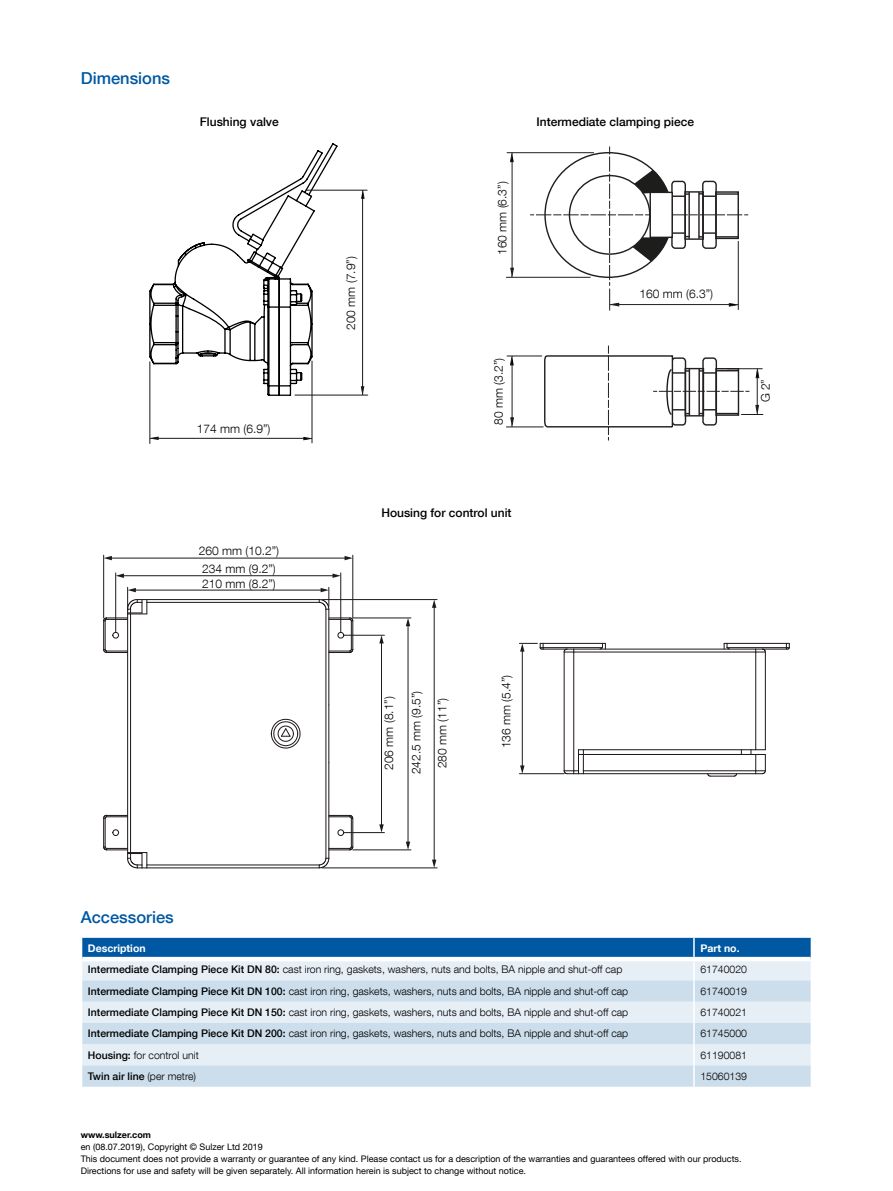
<style>
.page{position:relative;width:893px;height:1191px;background:#fff}
.page>*{position:absolute;margin:0;border:0;box-sizing:border-box;transform-origin:0 0}
.t1{font:500 16.5px "Helvetica Neue LT Com";color:#0058a2}
.t2{font:300 12px/17.2px "Helvetica Neue LT Com";color:#000}
.t3{font:500 12px "Helvetica Neue LT Com";color:#000}
.t4{font:300 10.5px "Helvetica Neue LT Com";color:#000}
.t5{font:500 10.5px "Helvetica Neue LT Com";color:#000}
.t6{font:700 10.5px "Helvetica Neue LT Com";color:#fff}
.t7{font:9px/12px "Helvetica Neue LT Com";color:#000}
.t8{font:700 9px "Helvetica Neue LT Com";color:#000}
.s1{font-weight:500}
.s2{font-weight:300}
</style>
<div class="page">
<svg style="left:270px;top:718px;width:31px;height:31px"></svg>
<hr style="left:147px;top:864px;width:172px;height:1px;background:#1f191a">
<hr style="left:147px;top:867px;width:172px;height:1px;background:#1f191a">
<hr style="left:147px;top:599px;width:172px;height:1px;background:#1f191a">
<hr style="left:147px;top:602px;width:172px;height:1px;background:#1f191a">
<svg style="left:318px;top:857px;width:12px;height:11px"></svg>
<hr style="left:325px;top:609px;width:1px;height:249px;background:#1f191a">
<hr style="left:130px;top:614px;width:1px;height:238px;background:#1f191a">
<hr style="left:328px;top:609px;width:1px;height:96px;background:#1f191a">
<hr style="left:328px;top:705px;width:1px;height:57px;background:#1f191a">
<hr style="left:328px;top:762px;width:1px;height:96px;background:#1f191a">
<hr style="left:127px;top:614px;width:1px;height:238px;background:#1f191a">
<svg style="left:103px;top:814px;width:44px;height:55px"></svg>
<svg style="left:329px;top:814px;width:25px;height:37px"></svg>
<svg style="left:329px;top:617px;width:25px;height:36px"></svg>
<hr style="left:574px;top:648px;width:182px;height:1px;background:#1f191a">
<hr style="left:574px;top:651px;width:182px;height:1px;background:#1f191a">
<hr style="left:755px;top:652px;width:1px;height:97px;background:#1f191a">
<hr style="left:765px;top:652px;width:1px;height:97px;background:#1f191a">
<hr style="left:573px;top:652px;width:1px;height:119px;background:#1f191a">
<hr style="left:578px;top:749px;width:178px;height:1px;background:#1f191a">
<hr style="left:564px;top:652px;width:1px;height:119px;background:#1f191a">
<hr style="left:583px;top:770px;width:173px;height:1px;background:#1f191a">
<hr style="left:583px;top:754px;width:173px;height:1px;background:#1f191a">
<hr style="left:583px;top:773px;width:173px;height:1px;background:#1f191a">
<svg style="left:563px;top:749px;width:21px;height:26px"></svg>
<svg style="left:750px;top:749px;width:16px;height:25px"></svg>
<hr style="left:727px;top:643px;width:59px;height:1px;background:#1f191a">
<hr style="left:727px;top:647px;width:59px;height:1px;background:#1f191a">
<hr style="left:543px;top:643px;width:59px;height:1px;background:#1f191a">
<hr style="left:543px;top:647px;width:59px;height:1px;background:#1f191a">
<svg style="left:724px;top:643px;width:7px;height:7px"></svg>
<svg style="left:755px;top:643px;width:35px;height:10px"></svg>
<svg style="left:599px;top:643px;width:7px;height:7px"></svg>
<svg style="left:707px;top:773px;width:31px;height:4px"></svg>
<hr style="left:434px;top:606px;width:1px;height:255px;background:#1f191a">
<svg style="left:432px;top:600px;width:4px;height:8px"></svg>
<svg style="left:432px;top:859px;width:4px;height:8px"></svg>
<hr style="left:322px;top:599px;width:115px;height:1px;background:#1f191a">
<hr style="left:322px;top:867px;width:115px;height:1px;background:#1f191a">
<hr style="left:353px;top:617px;width:58px;height:1px;background:#1f191a">
<hr style="left:408px;top:624px;width:1px;height:219px;background:#1f191a">
<svg style="left:406px;top:618px;width:4px;height:8px"></svg>
<svg style="left:406px;top:841px;width:4px;height:8px"></svg>
<hr style="left:353px;top:849px;width:58px;height:1px;background:#1f191a">
<hr style="left:122px;top:575px;width:212px;height:1px;background:#1f191a">
<svg style="left:116px;top:573px;width:8px;height:5px"></svg>
<svg style="left:332px;top:573px;width:8px;height:5px"></svg>
<hr style="left:340px;top:573px;width:1px;height:59px;background:#1f191a">
<hr style="left:115px;top:573px;width:1px;height:59px;background:#1f191a">
<hr style="left:134px;top:590px;width:188px;height:1px;background:#1f191a">
<svg style="left:318px;top:587px;width:12px;height:23px"></svg>
<svg style="left:103px;top:587px;width:44px;height:67px"></svg>
<hr style="left:110px;top:558px;width:236px;height:1px;background:#1f191a">
<svg style="left:104px;top:556px;width:8px;height:4px"></svg>
<svg style="left:345px;top:556px;width:8px;height:4px"></svg>
<hr style="left:353px;top:555px;width:1px;height:63px;background:#1f191a">
<hr style="left:103px;top:555px;width:1px;height:63px;background:#1f191a">
<hr style="left:344px;top:832px;width:40px;height:1px;background:#1f191a">
<hr style="left:344px;top:635px;width:40px;height:1px;background:#1f191a">
<hr style="left:381px;top:642px;width:1px;height:184px;background:#1f191a">
<svg style="left:379px;top:824px;width:5px;height:8px"></svg>
<svg style="left:379px;top:635px;width:5px;height:8px"></svg>
<hr style="left:519px;top:773px;width:45px;height:1px;background:#1f191a">
<hr style="left:522px;top:650px;width:1px;height:117px;background:#1f191a">
<svg style="left:520px;top:765px;width:4px;height:8px"></svg>
<svg style="left:519px;top:643px;width:55px;height:10px"></svg>
<svg style="left:81px;top:937px;width:731px;height:149px;background:#bed4e7"></svg>
<div style="left:82px;top:956px;width:612px;height:5px;background:#fff"></div>
<div style="left:694px;top:956px;width:117px;height:5px;background:#fff"></div>
<svg style="left:149px;top:143px;width:190px;height:254px"></svg>
<hr style="left:363px;top:195px;width:1px;height:193px;background:#e7e7e7">
<hr style="left:362px;top:195px;width:1px;height:193px;background:#171714">
<hr style="left:306px;top:190px;width:61px;height:1px;background:#171714">
<svg style="left:360px;top:189px;width:5px;height:10px"></svg>
<hr style="left:295px;top:395px;width:73px;height:1px;background:#171714">
<svg style="left:360px;top:386px;width:5px;height:10px"></svg>
<hr style="left:158px;top:438px;width:146px;height:1px;background:#171714">
<hr style="left:312px;top:361px;width:1px;height:82px;background:#171714">
<svg style="left:303px;top:436px;width:10px;height:4px"></svg>
<hr style="left:149px;top:362px;width:1px;height:81px;background:#171714">
<svg style="left:149px;top:436px;width:10px;height:5px"></svg>
<hr style="left:512px;top:360px;width:1px;height:60px;background:#1d1d1b">
<hr style="left:507px;top:356px;width:35px;height:1px;background:#1d1d1b">
<svg style="left:510px;top:355px;width:4px;height:11px"></svg>
<hr style="left:506px;top:426px;width:37px;height:1px;background:#1d1d1b">
<svg style="left:509px;top:417px;width:5px;height:11px"></svg>
<hr style="left:512px;top:161px;width:1px;height:109px;background:#1d1d1b">
<hr style="left:507px;top:153px;width:87px;height:1px;background:#d0d0cf">
<hr style="left:507px;top:152px;width:87px;height:1px;background:#1d1d1b">
<svg style="left:510px;top:152px;width:4px;height:10px"></svg>
<hr style="left:506px;top:277px;width:84px;height:1px;background:#1d1d1b">
<svg style="left:509px;top:267px;width:5px;height:11px"></svg>
<svg style="left:530px;top:146px;width:218px;height:164px"></svg>
<svg style="left:543px;top:345px;width:220px;height:95px"></svg>
<h1 class="t1" style="left:81px;top:68px;width:91px">Dimensions</h1>
<p class="t3" style="left:200px;top:114px;width:80px">Flushing valve</p>
<p class="t3" style="left:536px;top:114px;width:159px">Intermediate clamping piece</p>
<p class="t2" style="left:197px;top:420px;width:75px">174 mm (6.9”)</p>
<p class="t2" style="left:342px;top:330px;width:75px;rotate:-90deg">200 mm (7.9”)</p>
<p class="t2" style="left:493px;top:255px;width:75px;rotate:-90deg">160 mm (6.3”)</p>
<p class="t2" style="left:490px;top:425px;width:68px;rotate:-90deg">80 mm (3.2”)</p>
<p class="t2" style="left:640px;top:285px;width:75px">160 mm (6.3”)</p>
<p class="t2" style="left:199px;top:542px;width:82px">260 mm (10.2”)<br>234 mm (9.2”)</p>
<p class="t2" style="left:202px;top:575px;width:75px">210 mm (8.2”)</p>
<p class="t3" style="left:381px;top:505px;width:132px">Housing for control unit</p>
<p class="t2" style="left:380px;top:770px;width:75px;rotate:-90deg">206 mm (8.1”)</p>
<p class="t2" style="left:407px;top:774px;width:85px;rotate:-90deg">242.5 mm (9.5”)</p>
<p class="t2" style="left:433px;top:768px;width:72px;rotate:-90deg">280 mm (11”)</p>
<p class="t2" style="left:497px;top:748px;width:75px;rotate:-90deg">136 mm (5.4”)</p>
<p class="t2" style="left:757px;top:402px;width:25px;rotate:-90deg">G 2”</p>
<h1 class="t1" style="left:81px;top:907px;width:94px">Accessories</h1>
<p class="t6" style="left:88px;top:941px;width:59px">Description</p>
<p class="t6" style="left:700px;top:941px;width:41px">Part no.</p>
<p class="t4" style="left:88px;top:963px;width:536px"><span class="s1">Intermediate Clamping Piece Kit DN 80:</span> cast iron ring, gaskets, washers, nuts and bolts, BA nipple and shut-off cap</p>
<p class="t4" style="left:700px;top:963px;width:48px">61740020</p>
<p class="t4" style="left:88px;top:984px;width:542px"><span class="s1">Intermediate Clamping Piece Kit DN 100:</span> cast iron ring, gaskets, washers, nuts and bolts, BA nipple and shut-off cap</p>
<p class="t4" style="left:700px;top:984px;width:48px">61740019</p>
<p class="t4" style="left:88px;top:1006px;width:542px"><span class="s1">Intermediate Clamping Piece Kit DN 150:</span> cast iron ring, gaskets, washers, nuts and bolts, BA nipple and shut-off cap</p>
<p class="t4" style="left:700px;top:1006px;width:48px">61740021</p>
<p class="t4" style="left:88px;top:1027px;width:542px"><span class="s1">Intermediate Clamping Piece Kit DN 200:</span> cast iron ring, gaskets, washers, nuts and bolts, BA nipple and shut-off cap</p>
<p class="t4" style="left:700px;top:1027px;width:48px">61745000</p>
<p class="t4" style="left:88px;top:1048px;width:112px"><span class="s1">Housing:</span> for control unit</p>
<p class="t4" style="left:700px;top:1048px;width:48px">61190081</p>
<p class="t5" style="left:88px;top:1069px;width:110px">Twin air line <span class="s2">(per metre)</span></p>
<p class="t4" style="left:700px;top:1069px;width:48px">15060139</p>
<p class="t8" style="left:81px;top:1129px;width:72px">www.sulzer.com</p>
<p class="t7" style="left:81px;top:1140px;width:662px">en (08.07.2019), Copyright © Sulzer Ltd 2019<br>This document does not provide a warranty or guarantee of any kind. Please contact us for a description of the warranties and guarantees offered with our products.<br>Directions for use and safety will be given separately. All information herein is subject to change without notice.</p>
</div>
